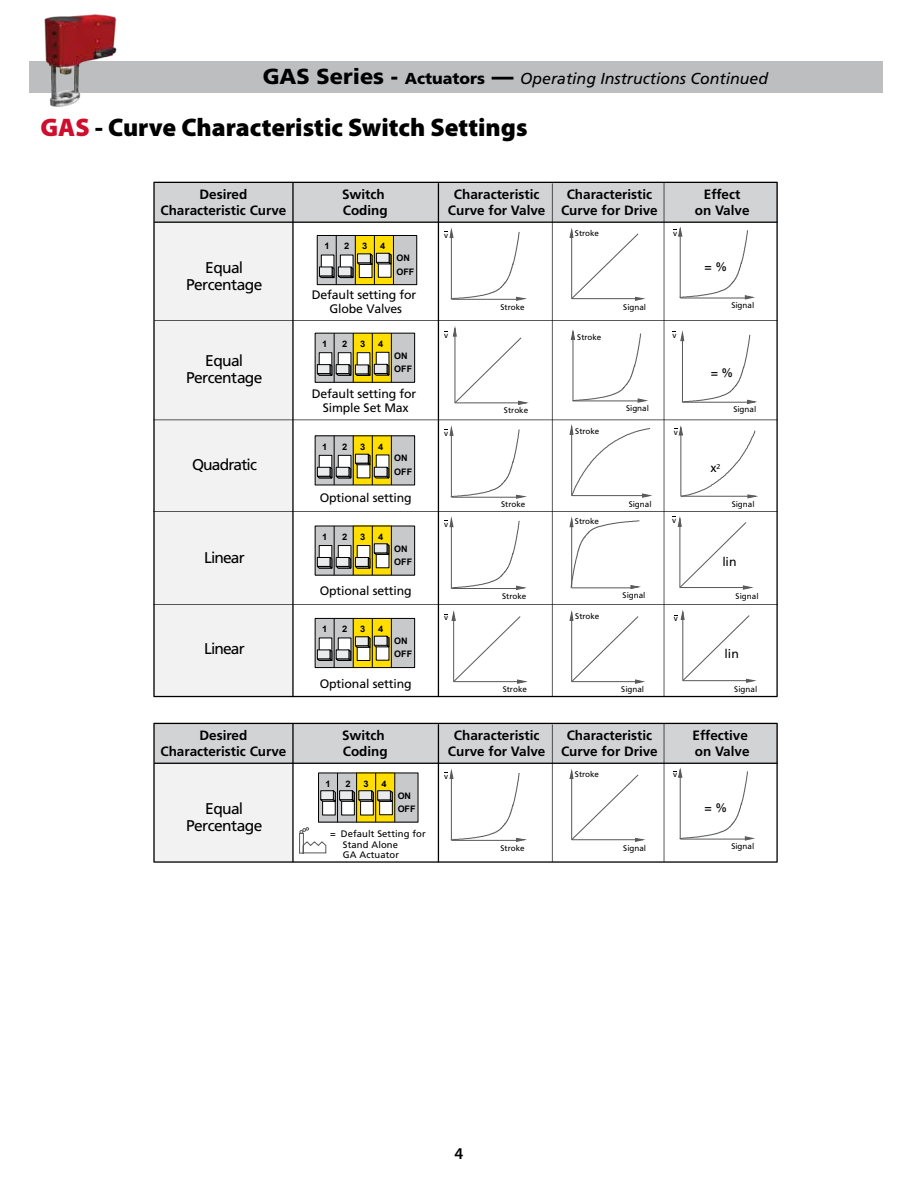
<style>
.page{position:relative;width:918px;height:1188px;background:#fff}
.page>*{position:absolute;margin:0;border:0;box-sizing:border-box;transform-origin:0 0}
.t1{font:900 25.5px "Myriad Pro";color:#000}
.t2{font:600 16.5px "Myriad Pro";color:#000}
.t3{font:italic 15.9px "Frutiger LT Std";color:#000}
.t4{font:15.6px/17.5px "Frutiger LT Std";letter-spacing:-.03em;color:#000;text-align:center}
.t5{font:15.6px "Frutiger LT Std";letter-spacing:-.055em;color:#000}
.t6{font:700 13.5px/16.2px "Frutiger LT Std";color:#010101;text-align:center}
.t7{font:12.3px/14.7px "Frutiger LT Std";letter-spacing:-.01em;color:#000;text-align:center}
.t8{font:9.45px/10.8px "Frutiger LT Std";letter-spacing:.01em;color:#000}
.t9{font:700 9px/13.5px "Arial";letter-spacing:.005em;color:#000}
.t10{font:700 9px "Arial";letter-spacing:.005em;color:#000;scale:1.04 1}
.t11{font:8.1px "Frutiger LT Std";letter-spacing:.005em;color:#000}
.s1{font-weight:900;font-style:normal;font-size:21.75px}
.s2{font-weight:900;font-style:normal}
.s3{color:#ce0e2d}
</style>
<div class="page">
<div style="left:29px;top:61px;width:853px;height:31px;background:#bcbec0"></div>
<img style="left:42px;top:14px;width:77px;height:93px">
<svg style="left:154px;top:723px;width:624px;height:140px"></svg>
<div style="left:378px;top:791px;width:12px;height:9px;background:#eaebec"></div>
<hr style="left:337px;top:773px;width:1px;height:49px;background:#000">
<hr style="left:356px;top:773px;width:1px;height:49px;background:#000">
<hr style="left:375px;top:773px;width:1px;height:49px;background:#000">
<hr style="left:395px;top:773px;width:1px;height:49px;background:#000">
<svg style="left:153px;top:182px;width:625px;height:515px"></svg>
<div style="left:374px;top:636px;width:13px;height:9px;background:#eaebec"></div>
<div style="left:374px;top:636px;width:13px;height:10px;border:1px solid #000"></div>
<hr style="left:334px;top:618px;width:1px;height:50px;background:#000">
<hr style="left:353px;top:618px;width:1px;height:50px;background:#000">
<hr style="left:372px;top:618px;width:1px;height:50px;background:#000">
<hr style="left:391px;top:618px;width:1px;height:50px;background:#000">
<p class="t3" style="left:263px;top:69px;width:507px"><span class="s1">GAS Series -</span> <span class="s2">Actuators</span> <span class="s1">—</span> Operating Instructions Continued</p>
<h1 class="t1" style="left:40px;top:113px;width:489px"><span class="s3">GAS</span> - Curve Characteristic Switch Settings</h1>
<p class="t6" style="left:160px;top:186px;width:128px">Desired<br>Characteristic Curve</p>
<p class="t6" style="left:448px;top:186px;width:99px">Characteristic<br>Curve for Valve</p>
<p class="t6" style="left:561px;top:186px;width:98px">Characteristic<br>Curve for Drive</p>
<p class="t6" style="left:695px;top:186px;width:56px">Effect on Valve</p>
<p class="t6" style="left:342px;top:186px;width:47px;text-align:left">Switch<br>Coding</p>
<p class="t11" style="left:444px;top:230px;width:6px">v</p>
<p class="t11" style="left:575px;top:229px;width:26px">Stroke</p>
<p class="t11" style="left:673px;top:228px;width:6px">v</p>
<p class="t10" style="left:324px;top:240px;width:6px">1</p>
<p class="t10" style="left:344px;top:240px;width:6px">2</p>
<p class="t10" style="left:362px;top:240px;width:6px">3</p>
<p class="t10" style="left:380px;top:240px;width:6px">4</p>
<p class="t4" style="left:186px;top:258px;width:78px">Equal<br>Percentage</p>
<p class="t9" style="left:396px;top:251px;width:19px">ON<br>OFF</p>
<p class="t7" style="left:312px;top:287px;width:106px">Default setting for<br>Globe Valves</p>
<p class="t11" style="left:500px;top:302px;width:26px">Stroke</p>
<p class="t7" style="left:705px;top:259px;width:24px">= %</p>
<p class="t11" style="left:623px;top:302px;width:24px">Signal</p>
<p class="t11" style="left:731px;top:300px;width:24px">Signal</p>
<p class="t10" style="left:322px;top:338px;width:6px">1</p>
<p class="t10" style="left:342px;top:338px;width:6px">2</p>
<p class="t10" style="left:360px;top:338px;width:6px">3</p>
<p class="t10" style="left:378px;top:338px;width:6px">4</p>
<p class="t11" style="left:444px;top:330px;width:6px">v</p>
<p class="t11" style="left:577px;top:332px;width:26px">Stroke</p>
<p class="t11" style="left:672px;top:331px;width:6px">v</p>
<p class="t4" style="left:186px;top:352px;width:78px">Equal<br>Percentage</p>
<p class="t9" style="left:394px;top:349px;width:19px">ON<br>OFF</p>
<p class="t7" style="left:312px;top:386px;width:106px">Default setting for<br>Simple Set Max</p>
<p class="t11" style="left:504px;top:405px;width:26px">Stroke</p>
<p class="t11" style="left:626px;top:403px;width:24px">Signal</p>
<p class="t7" style="left:711px;top:365px;width:24px">= %</p>
<p class="t11" style="left:733px;top:405px;width:24px">Signal</p>
<p class="t11" style="left:444px;top:428px;width:6px">v</p>
<p class="t11" style="left:575px;top:427px;width:26px">Stroke</p>
<p class="t11" style="left:674px;top:428px;width:6px">v</p>
<p class="t10" style="left:322px;top:441px;width:6px">1</p>
<p class="t10" style="left:342px;top:441px;width:6px">2</p>
<p class="t10" style="left:360px;top:441px;width:6px">3</p>
<p class="t10" style="left:378px;top:441px;width:6px">4</p>
<p class="t5" style="left:192px;top:456px;width:66px">Quadratic</p>
<p class="t9" style="left:394px;top:452px;width:19px">ON<br>OFF</p>
<p class="t7" style="left:710px;top:461px;width:12px">x<sup>2</sup></p>
<p class="t7" style="left:320px;top:491px;width:94px">Optional setting</p>
<p class="t11" style="left:501px;top:500px;width:26px">Stroke</p>
<p class="t11" style="left:629px;top:499px;width:24px">Signal</p>
<p class="t11" style="left:732px;top:500px;width:24px">Signal</p>
<p class="t11" style="left:444px;top:519px;width:6px">v</p>
<p class="t11" style="left:575px;top:516px;width:26px">Stroke</p>
<p class="t11" style="left:672px;top:515px;width:6px">v</p>
<p class="t10" style="left:322px;top:531px;width:6px">1</p>
<p class="t10" style="left:342px;top:531px;width:6px">2</p>
<p class="t10" style="left:360px;top:531px;width:6px">3</p>
<p class="t10" style="left:378px;top:531px;width:6px">4</p>
<p class="t5" style="left:204px;top:548px;width:42px">Linear</p>
<p class="t9" style="left:394px;top:542px;width:19px">ON<br>OFF</p>
<p class="t7" style="left:722px;top:554px;width:16px">lin</p>
<p class="t7" style="left:320px;top:583px;width:94px">Optional setting</p>
<p class="t11" style="left:502px;top:592px;width:26px">Stroke</p>
<p class="t11" style="left:623px;top:591px;width:24px">Signal</p>
<p class="t11" style="left:736px;top:591px;width:24px">Signal</p>
<p class="t11" style="left:444px;top:613px;width:6px">v</p>
<p class="t11" style="left:575px;top:612px;width:26px">Stroke</p>
<p class="t11" style="left:674px;top:614px;width:6px">v</p>
<p class="t10" style="left:322px;top:623px;width:6px">1</p>
<p class="t10" style="left:342px;top:623px;width:6px">2</p>
<p class="t10" style="left:360px;top:623px;width:6px">3</p>
<p class="t10" style="left:378px;top:623px;width:6px">4</p>
<p class="t5" style="left:204px;top:639px;width:42px">Linear</p>
<p class="t9" style="left:394px;top:634px;width:19px">ON<br>OFF</p>
<p class="t7" style="left:725px;top:647px;width:16px">lin</p>
<p class="t7" style="left:320px;top:676px;width:94px">Optional setting</p>
<p class="t11" style="left:503px;top:684px;width:26px">Stroke</p>
<p class="t11" style="left:621px;top:685px;width:24px">Signal</p>
<p class="t11" style="left:734px;top:684px;width:24px">Signal</p>
<p class="t6" style="left:160px;top:727px;width:128px">Desired<br>Characteristic Curve</p>
<p class="t6" style="left:448px;top:727px;width:99px">Characteristic<br>Curve for Valve</p>
<p class="t6" style="left:561px;top:727px;width:98px">Characteristic<br>Curve for Drive</p>
<p class="t6" style="left:693px;top:727px;width:58px;text-align:left">Effective on Valve</p>
<p class="t9" style="left:398px;top:789px;width:19px">ON<br>OFF</p>
<p class="t6" style="left:342px;top:727px;width:47px;text-align:left">Switch<br>Coding</p>
<p class="t11" style="left:575px;top:770px;width:26px">Stroke</p>
<p class="t11" style="left:673px;top:769px;width:6px">v</p>
<p class="t11" style="left:444px;top:771px;width:6px">v</p>
<p class="t10" style="left:326px;top:778px;width:6px">1</p>
<p class="t10" style="left:346px;top:778px;width:6px">2</p>
<p class="t10" style="left:364px;top:778px;width:6px">3</p>
<p class="t10" style="left:382px;top:778px;width:6px">4</p>
<p class="t4" style="left:186px;top:800px;width:78px">Equal<br>Percentage</p>
<p class="t7" style="left:705px;top:800px;width:24px">= %</p>
<p class="t8" style="left:343px;top:828px;width:84px;text-indent:-13px">= Default Setting for<br>Stand Alone<br>GA Actuator</p>
<p class="t11" style="left:623px;top:843px;width:24px">Signal</p>
<p class="t11" style="left:731px;top:841px;width:24px">Signal</p>
<p class="t11" style="left:500px;top:843px;width:26px">Stroke</p>
<p class="t2" style="left:455px;top:1143px;width:10px">4</p>
</div>
